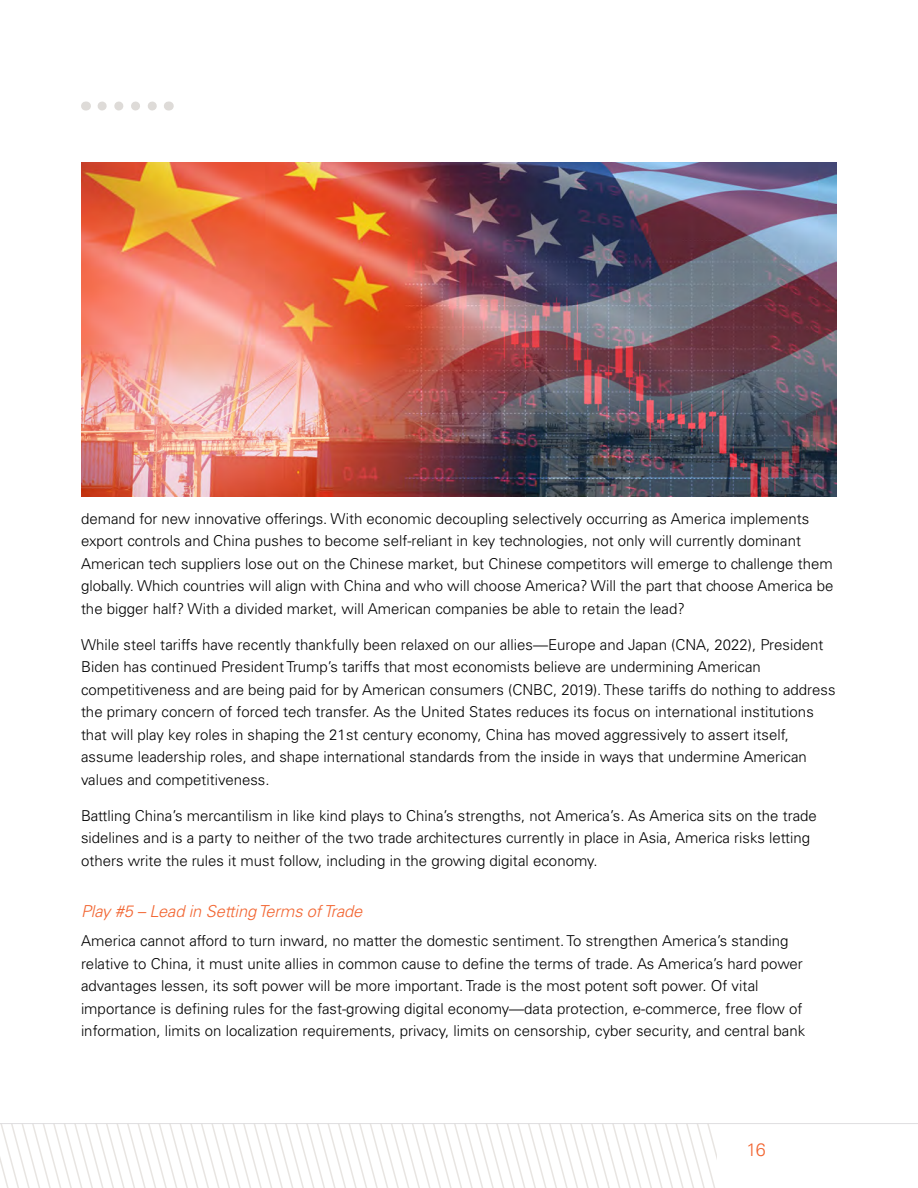
<style>
.page{position:relative;width:918px;height:1188px;background:#fff}
.page>*{position:absolute;margin:0;border:0;box-sizing:border-box;transform-origin:0 0}
.t1{font:300 18px "Univers LT Std";color:#f26531}
.t2{font:italic 300 16.5px "Univers LT Std";letter-spacing:-.01em;color:#f26531}
.t3{font:300 15px/22.5px "Univers LT Std";color:#000}
</style>
<div class="page">
<svg style="left:0;top:1124px;width:717px;height:64px"></svg>
<hr style="left:0;top:1123px;width:918px;height:1px;background:#dfdee0">
<svg style="left:102px;top:102px;width:55px;height:9px"></svg>
<img style="left:81px;top:162px;width:756px;height:335px">
<p class="t3" style="left:81px;top:507px;width:754px">demand for new innovative offerings. With economic decoupling selectively occurring as America implements export controls and China pushes to become self-reliant in key technologies, not only will currently dominant American tech suppliers lose out on the Chinese market, but Chinese competitors will emerge to challenge them globally. Which countries will align with China and who will choose America? Will the part that choose America be the bigger half? With a divided market, will American companies be able to retain the lead?</p>
<p class="t3" style="left:81px;top:633px;width:756px">While steel tariffs have recently thankfully been relaxed on our allies—Europe and Japan (CNA, 2022), President Biden has continued President Trump’s tariffs that most economists believe are undermining American competitiveness and are being paid for by American consumers (CNBC, 2019). These tariffs do nothing to address the primary concern of forced tech transfer. As the United States reduces its focus on international institutions that will play key roles in shaping the 21st century economy, China has moved aggressively to assert itself, assume leadership roles, and shape international standards from the inside in ways that undermine American values and competitiveness.</p>
<p class="t3" style="left:81px;top:804px;width:737px">Battling China’s mercantilism in like kind plays to China’s strengths, not America’s. As America sits on the trade sidelines and is a party to neither of the two trade architectures currently in place in Asia, America risks letting others write the rules it must follow, including in the growing digital economy.</p>
<p class="t2" style="left:81px;top:901px;width:283px">Play #5 – Lead in Setting Terms of Trade</p>
<p class="t3" style="left:81px;top:930px;width:726px">America cannot afford to turn inward, no matter the domestic sentiment. To strengthen America’s standing relative to China, it must unite allies in common cause to define the terms of trade. As America’s hard power advantages lessen, its soft power will be more important. Trade is the most potent soft power. Of vital importance is defining rules for the fast-growing digital economy—data protection, e-commerce, free flow of information, limits on localization requirements, privacy, limits on censorship, cyber security, and central bank</p>
<p class="t1" style="left:747px;top:1139px;width:21px">16</p>
</div>
